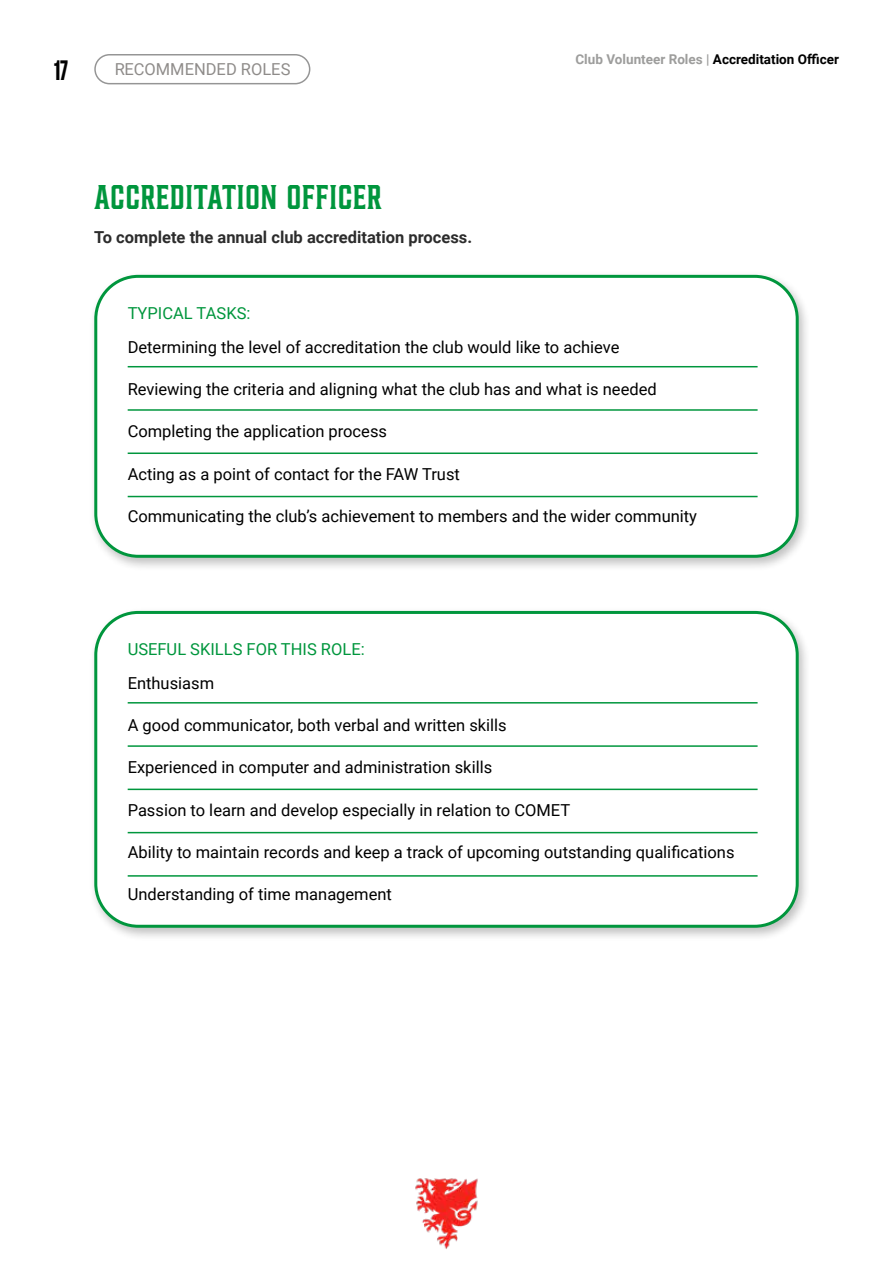
<style>
.page{position:relative;width:893px;height:1263px;background:#fff}
.page>*{position:absolute;margin:0;border:0;box-sizing:border-box;transform-origin:0 0}
.t1{font:700 30px "Draig";color:#00963d}
.t2{font:900 30px "Good Headline Pro Comp";color:#000}
.t3{font:16.5px "Roboto";color:#000}
.t4{font:700 16.5px "Roboto";color:#2c2c2c}
.t5{font:16.5px "Roboto";color:#00963d}
.t6{font:16.5px "Roboto";color:#1e1814}
.t7{font:700 13.5px "Roboto";color:#000}
.s1{color:#9d9d9c}
</style>
<div class="page">
<div style="left:88px;top:271px;width:723px;height:301px;background:#000;opacity:.25"></div>
<div style="left:96px;top:276px;width:701px;height:280px;background:#fff;border-radius:43px"></div>
<div style="left:94px;top:275px;width:705px;height:283px;border:3px solid #00963d;border-radius:43px"></div>
<hr style="left:128px;top:366px;width:630px;height:1px;background:#00963d">
<hr style="left:128px;top:409px;width:630px;height:2px;background:#00963d">
<hr style="left:128px;top:452px;width:630px;height:2px;background:#00963d">
<hr style="left:128px;top:496px;width:630px;height:1px;background:#00963d">
<div style="left:88px;top:607px;width:723px;height:335px;background:#000;opacity:.25"></div>
<div style="left:96px;top:612px;width:701px;height:314px;background:#fff;border-radius:43px"></div>
<div style="left:94px;top:611px;width:705px;height:317px;border:3px solid #00963d;border-radius:43px"></div>
<hr style="left:128px;top:702px;width:630px;height:1px;background:#00963d">
<hr style="left:128px;top:745px;width:630px;height:2px;background:#00963d">
<hr style="left:128px;top:789px;width:630px;height:1px;background:#00963d">
<hr style="left:128px;top:832px;width:630px;height:1px;background:#00963d">
<hr style="left:128px;top:875px;width:630px;height:2px;background:#00963d">
<div style="left:94px;top:54px;width:216px;height:30px;border:2px solid #2c2c2c;border-radius:14px"></div>
<img style="left:415px;top:1178px;width:63px;height:71px">
<h1 class="t2" style="left:54px;top:56px;width:16px">17</h1>
<p class="t6" style="left:114px;top:58px;width:178px">RECOMMENDED ROLES</p>
<h1 class="t1" style="left:94px;top:179px;width:289px">ACCREDITATION OFFICER</h1>
<p class="t4" style="left:94px;top:226px;width:379px">To complete the annual club accreditation process.</p>
<p class="t7" style="left:575px;top:50px;width:265px"><span class="s1">Club Volunteer Roles |</span> Accreditation Officer</p>
<p class="t5" style="left:128px;top:302px;width:124px">TYPICAL TASKS:</p>
<p class="t3" style="left:128px;top:335px;width:493px">Determining the level of accreditation the club would like to achieve</p>
<p class="t3" style="left:128px;top:378px;width:531px">Reviewing the criteria and aligning what the club has and what is needed</p>
<p class="t3" style="left:128px;top:420px;width:261px">Completing the application process</p>
<p class="t3" style="left:128px;top:462px;width:334px">Acting as a point of contact for the FAW Trust</p>
<p class="t3" style="left:128px;top:504px;width:571px">Communicating the club’s achievement to members and the wider community</p>
<p class="t5" style="left:128px;top:638px;width:239px">USEFUL SKILLS FOR THIS ROLE:</p>
<p class="t3" style="left:128px;top:671px;width:88px">Enthusiasm</p>
<p class="t3" style="left:128px;top:714px;width:381px">A good communicator, both verbal and written skills</p>
<p class="t3" style="left:128px;top:756px;width:366px">Experienced in computer and administration skills</p>
<p class="t3" style="left:128px;top:798px;width:444px">Passion to learn and develop especially in relation to COMET</p>
<p class="t3" style="left:128px;top:840px;width:608px">Ability to maintain records and keep a track of upcoming outstanding qualifications</p>
<p class="t3" style="left:128px;top:883px;width:266px">Understanding of time management</p>
</div>
